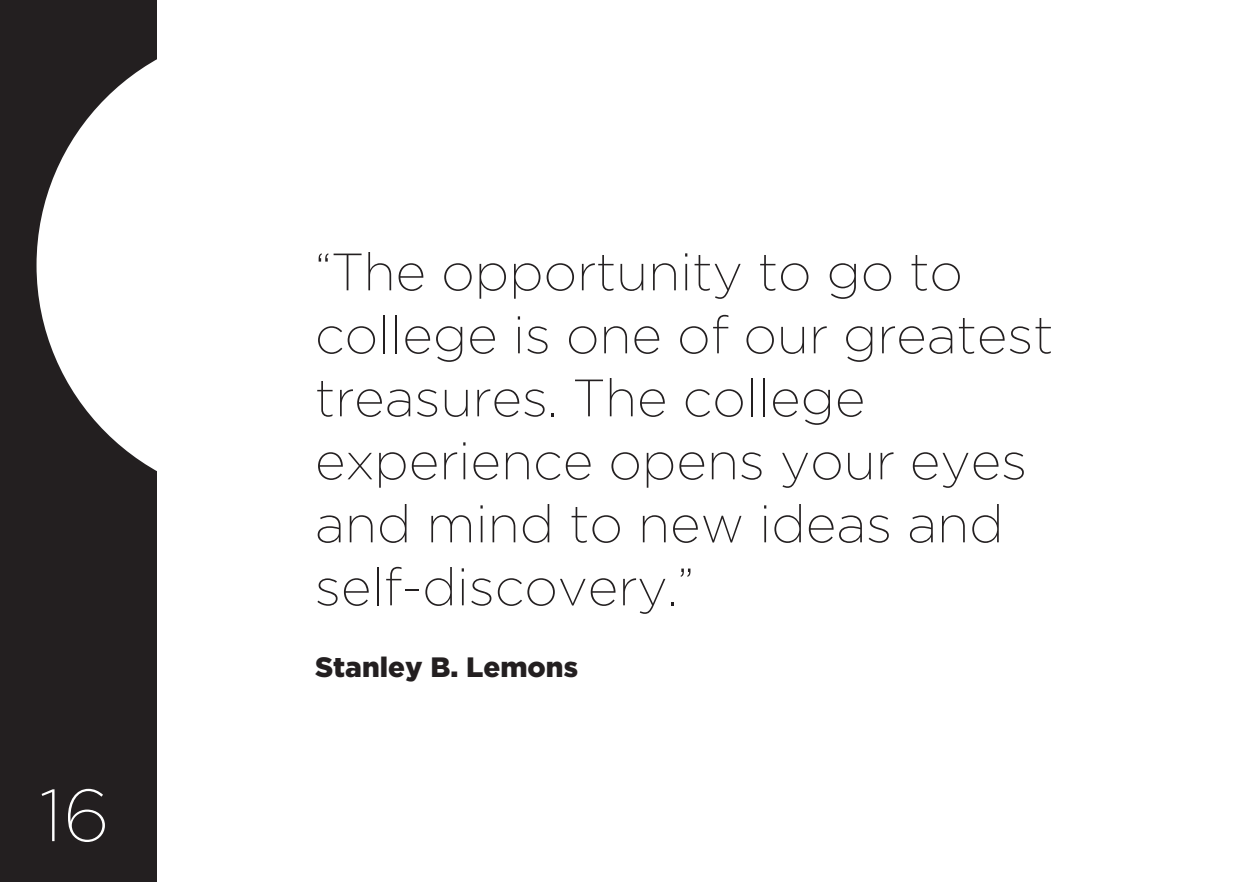
<style>
.page{position:relative;width:1260px;height:882px;background:#fff}
.page>*{position:absolute;margin:0;border:0;box-sizing:border-box;transform-origin:0 0}
.t1{font:200 73.5px "Gotham";color:#fff}
.body{font:200 52.5px/63px "Gotham";color:#231f20}
.body-2{font:900 28px "Gotham";color:#231f20}
</style>
<div class="page">
<div style="left:0;top:0;width:157px;height:882px;background:#231f20"></div>
<div style="left:37px;top:29px;width:472px;height:472px;background:#fff;border-radius:50%"></div>
<p class="t1" style="left:39px;top:776px;width:72px">16</p>
<p class="body" style="left:315px;top:240px;width:740px">“The opportunity to go to college is one of our greatest treasures. The college experience opens your eyes and mind to new ideas and</p>
<p class="body" style="left:315px;top:555px;width:381px">self-discovery.”</p>
<p class="body-2" style="left:315px;top:651px;width:265px">Stanley B. Lemons</p>
</div>
